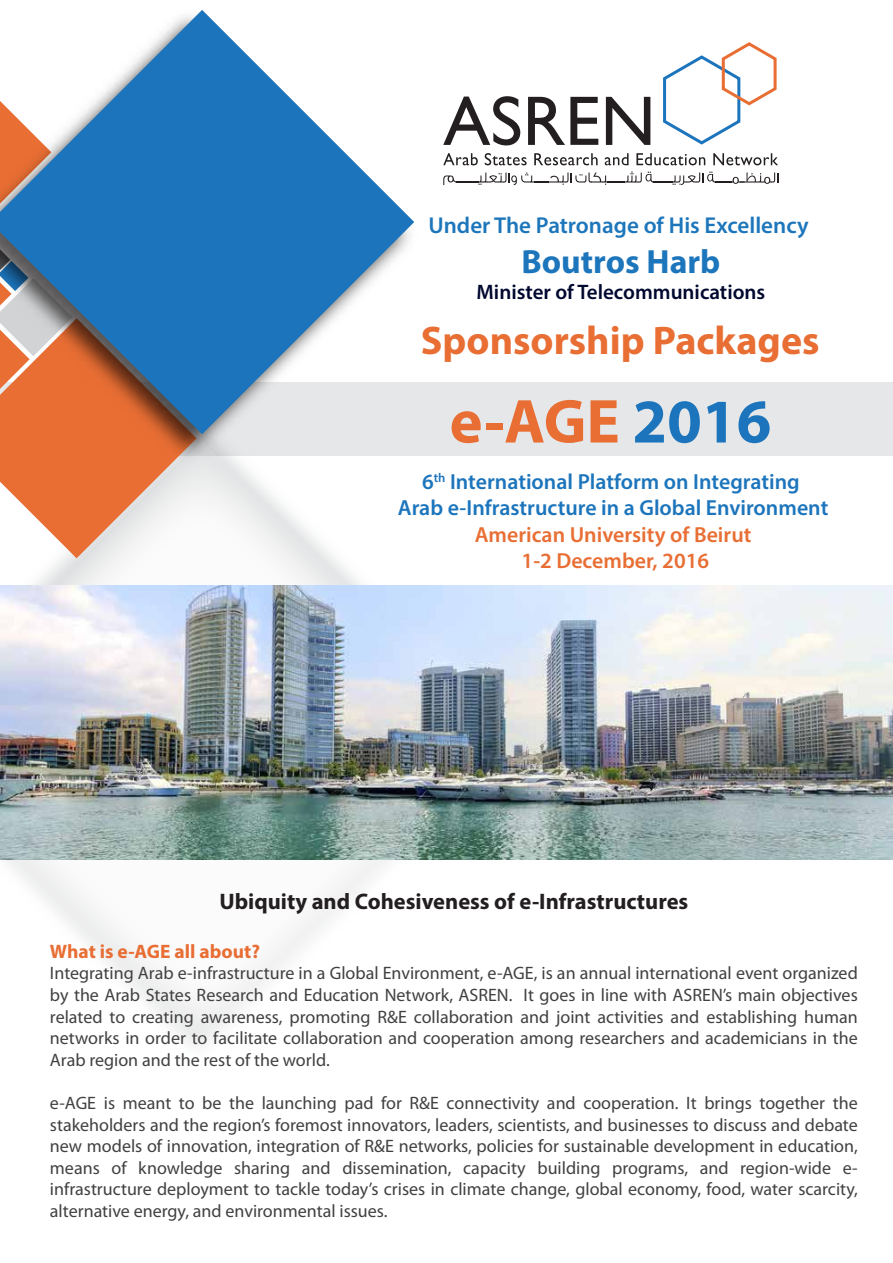
<style>
.page{position:relative;width:893px;height:1263px;background:#fff}
.page>*{position:absolute;margin:0;border:0;box-sizing:border-box;transform-origin:0 0}
.t1{font:70.5px "Gill Sans";color:#231f20}
.t2{font:700 62.55px "Myriad Pro";color:#e86e34}
.t3{font:700 40.05px "Myriad Pro";color:#e86e34}
.t4{font:700 33.6px "Myriad Pro";color:#1d76bb}
.t5{font:600 22.95px "Myriad Pro";color:#1d76bb}
.t6{font:700 22.5px "Myriad Pro";color:#231f20}
.t7{font:600 21.9px/26.2px "Myriad Pro";color:#1c75bc;text-align:center}
.t8{font:600 21.9px/26.2px "Myriad Pro";color:#e86e34;text-align:center}
.t9{font:600 21px "Myriad Pro";color:#00082f}
.t10{font:700 19.5px "Myriad Pro";color:#e86e34}
.t11{font:18px/21.6px "Myriad Pro";color:#414042;text-align:justify}
.s1{color:#1c75bc}
</style>
<div class="page">
<div style="left:0;top:382px;width:892px;height:74px;background:#e6e7e8"></div>
<svg style="left:0;top:470px;width:511px;height:576px"></svg>
<svg style="left:0;top:470px;width:197px;height:88px"></svg>
<svg style="left:663px;top:42px;width:114px;height:103px"></svg>
<svg style="left:443px;top:153px;width:35px;height:12px"></svg>
<svg style="left:485px;top:153px;width:42px;height:12px"></svg>
<svg style="left:534px;top:153px;width:64px;height:12px"></svg>
<svg style="left:605px;top:153px;width:24px;height:12px"></svg>
<svg style="left:636px;top:153px;width:69px;height:12px"></svg>
<svg style="left:713px;top:153px;width:65px;height:12px"></svg>
<svg style="left:443px;top:171px;width:335px;height:14px"></svg>
<img style="left:0;top:434px;width:246px;height:36px">
<svg style="left:0;top:10px;width:414px;height:424px;fill:#1c75bc"></svg>
<img style="left:0;top:585px;width:892px;height:274px">
<h1 class="t1" style="left:443px;top:80px;width:214px">ASREN</h1>
<p class="t5" style="left:428px;top:211px;width:382px">Under The Patronage of His Excellency</p>
<h3 class="t4" style="left:521px;top:240px;width:201px">Boutros Harb</h3>
<p class="t9" style="left:476px;top:278px;width:290px">Minister of Telecommunications</p>
<h3 class="t3" style="left:421px;top:314px;width:400px">Sponsorship Packages</h3>
<h2 class="t2" style="left:449px;top:381px;width:323px">e-AGE <span class="s1">2016</span></h2>
<p class="t7" style="left:398px;top:468px;width:432px">6<sup>th</sup> International Platform on Integrating<br>Arab e-Infrastructure in a Global Environment</p>
<p class="t8" style="left:475px;top:520px;width:278px">American University of Beirut<br>1-2 December, 2016</p>
<p class="t6" style="left:219px;top:887px;width:470px">Ubiquity and Cohesiveness of e-Infrastructures</p>
<p class="t10" style="left:50px;top:938px;width:212px">What is e-AGE all about?</p>
<p class="t11" style="left:50px;top:963px;width:809px">Integrating Arab e-infrastructure in a Global Environment, e-AGE, is an annual international event organized by the Arab States Research and Education Network, ASREN. It goes in line with ASREN’s main objectives related to creating awareness, promoting R&amp;E collaboration and joint activities and establishing human networks in order to facilitate collaboration and cooperation among researchers and academicians in the Arab region and the rest of the world.</p>
<p class="t11" style="left:50px;top:1092px;width:809px">e-AGE is meant to be the launching pad for R&amp;E connectivity and cooperation. It brings together the stakeholders and the region’s foremost innovators, leaders, scientists, and businesses to discuss and debate new models of innovation, integration of R&amp;E networks, policies for sustainable development in education, means of knowledge sharing and dissemination, capacity building programs, and region-wide e&shy;infrastructure deployment to tackle today’s crises in climate change, global economy, food, water scarcity, alternative energy, and environmental issues.</p>
</div>
